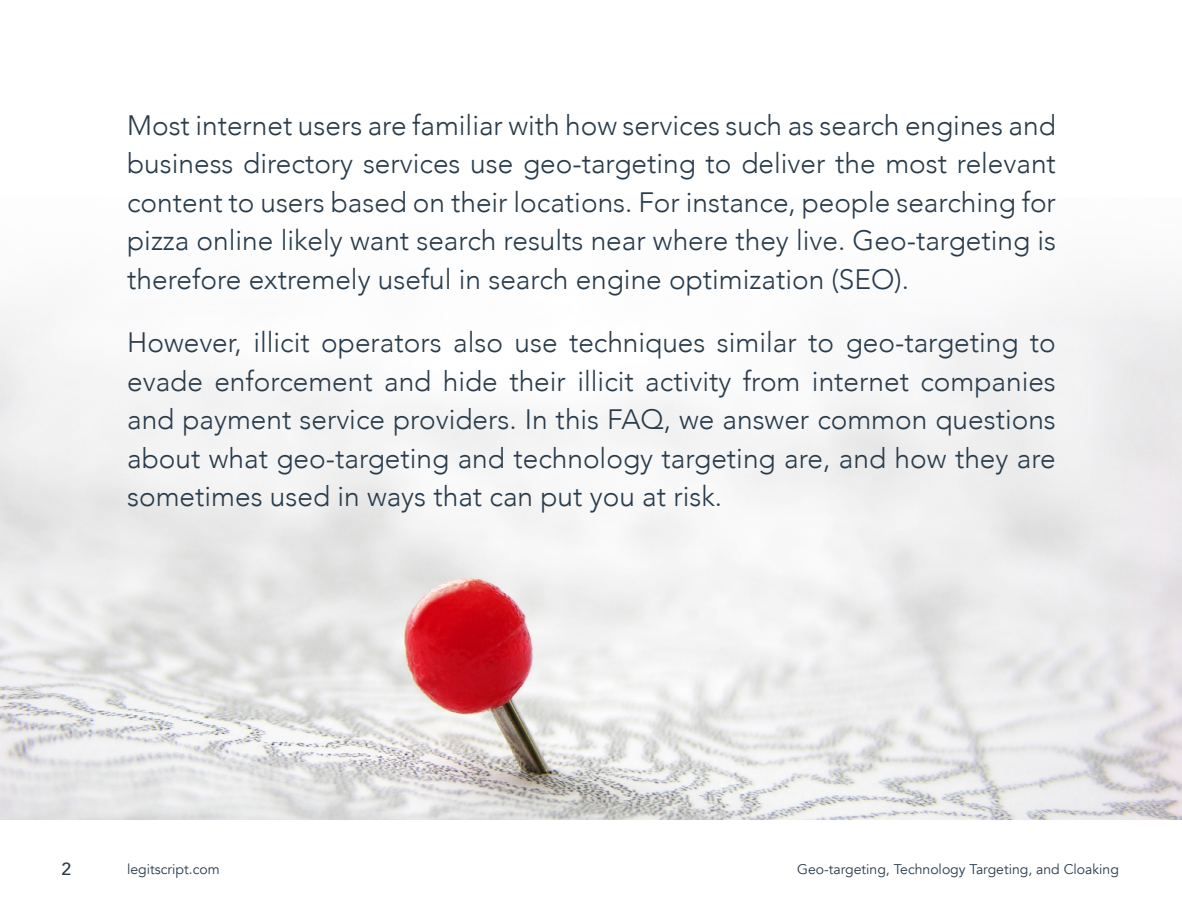
<style>
.page{position:relative;width:1182px;height:914px;background:#fff}
.page>*{position:absolute;margin:0;border:0;box-sizing:border-box;transform-origin:0 0}
.t1{font:300 28px/38.5px "Avenir";color:#293b4b;text-align:justify}
.t2{font:500 17.5px "Avenir";color:#293b4b}
.t3{font:14px "Avenir";color:#293b4b}
</style>
<div class="page">
<img style="left:0;top:326px;width:1181px;height:493px">
<p class="t1" style="left:127px;top:106px;width:930px">Most internet users are familiar with how services such as search engines and business directory services use geo-targeting to deliver the most relevant content to users based on their locations. For instance, people searching for pizza online likely want search results near where they live. Geo-targeting is therefore extremely useful in search engine optimization (SEO).</p>
<p class="t1" style="left:127px;top:323px;width:930px">However, illicit operators also use techniques similar to geo-targeting to evade enforcement and hide their illicit activity from internet companies and payment service providers. In this FAQ, we answer common questions about what geo-targeting and technology targeting are, and how they are sometimes used in ways that can put you at risk.</p>
<p class="t2" style="left:62px;top:854px;width:11px">2</p>
<p class="t3" style="left:127px;top:860px;width:94px">legitscript.com</p>
<p class="t3" style="left:797px;top:860px;width:323px">Geo-targeting, Technology Targeting, and Cloaking</p>
</div>
